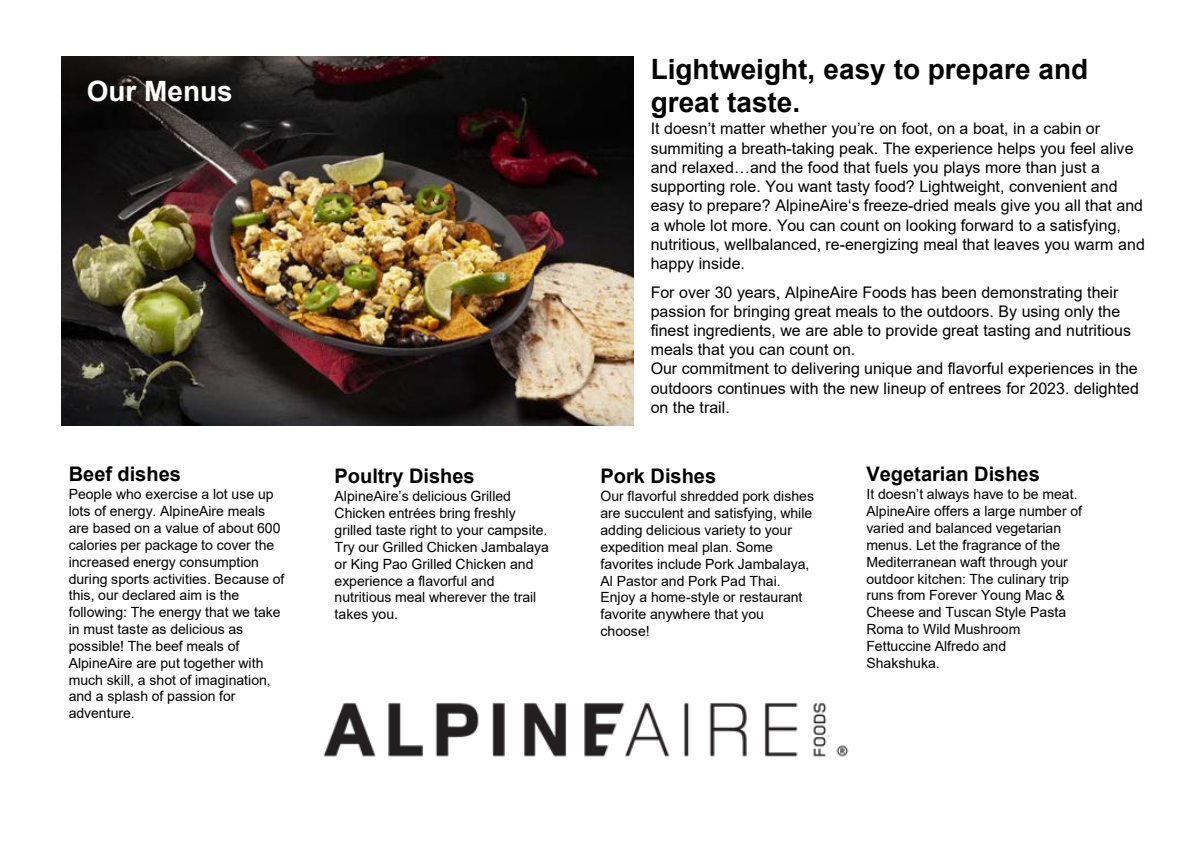
<style>
.page{position:relative;width:1191px;height:843px;background:#fff}
.page>*{position:absolute;margin:0;border:0;box-sizing:border-box;transform-origin:0 0}
.t1{font:700 28px/33.6px "Arial";color:#000}
.t2{font:700 28px "Arial";color:#fff}
.t3{font:700 20px "Arial";color:#000}
.t4{font:16px/19.2px "Arial";color:#000}
.t5{font:14px/16.8px "Arial";color:#000}
</style>
<div class="page">
<img style="left:62px;top:57px;width:572px;height:368px">
<img style="left:323px;top:703px;width:526px;height:54px">
<p class="t2" style="left:87px;top:71px;width:147px">Our Menus</p>
<p class="t3" style="left:69px;top:460px;width:114px">Beef dishes</p>
<p class="t5" style="left:69px;top:486px;width:217px">People who exercise a lot use up lots of energy. AlpineAire meals are based on a value of about 600 calories per package to cover the increased energy consumption during sports activities. Because of this, our declared aim is the following: The energy that we take in must taste as delicious as possible! The beef meals of<br>AlpineAire are put together with much skill, a shot of imagination, and a splash of passion for adventure.</p>
<p class="t3" style="left:335px;top:462px;width:142px">Poultry Dishes</p>
<p class="t5" style="left:335px;top:487px;width:216px">AlpineAire’s delicious Grilled<br>Chicken entrées bring freshly grilled taste right to your campsite.<br>Try our Grilled Chicken Jambalaya or King Pao Grilled Chicken and experience a flavorful and nutritious meal wherever the trail takes you.</p>
<p class="t1" style="left:651px;top:52px;width:439px">Lightweight, easy to prepare and great taste.</p>
<p class="t4" style="left:651px;top:119px;width:496px">It doesn’t matter whether you’re on foot, on a boat, in a cabin or summiting a breath-taking peak. The experience helps you feel alive and relaxed…and the food that fuels you plays more than just a supporting role. You want tasty food? Lightweight, convenient and easy to prepare? AlpineAire‘s freeze-dried meals give you all that and a whole lot more. You can count on looking forward to a satisfying, nutritious, wellbalanced, re-energizing meal that leaves you warm and happy inside.</p>
<p class="t4" style="left:651px;top:282px;width:482px">For over 30 years, AlpineAire Foods has been demonstrating their passion for bringing great meals to the outdoors. By using only the finest ingredients, we are able to provide great tasting and nutritious meals that you can count on.</p>
<p class="t4" style="left:651px;top:359px;width:490px;text-align:justify">Our commitment to delivering unique and flavorful experiences in the outdoors continues with the new lineup of entrees for 2023. delighted on the trail.</p>
<p class="t3" style="left:601px;top:462px;width:117px">Pork Dishes</p>
<p class="t5" style="left:601px;top:487px;width:215px">Our flavorful shredded pork dishes are succulent and satisfying, while adding delicious variety to your expedition meal plan. Some favorites include Pork Jambalaya,<br>Al Pastor and Pork Pad Thai.<br>Enjoy a home-style or restaurant favorite anywhere that you choose!</p>
<p class="t3" style="left:866px;top:460px;width:175px">Vegetarian Dishes</p>
<p class="t5" style="left:866px;top:486px;width:217px">It doesn’t always have to be meat.<br>AlpineAire offers a large number of varied and balanced vegetarian menus. Let the fragrance of the<br>Mediterranean waft through your outdoor kitchen: The culinary trip runs from Forever Young Mac &amp;<br>Cheese and Tuscan Style Pasta<br>Roma to Wild Mushroom<br>Fettuccine Alfredo and<br>Shakshuka.</p>
</div>
